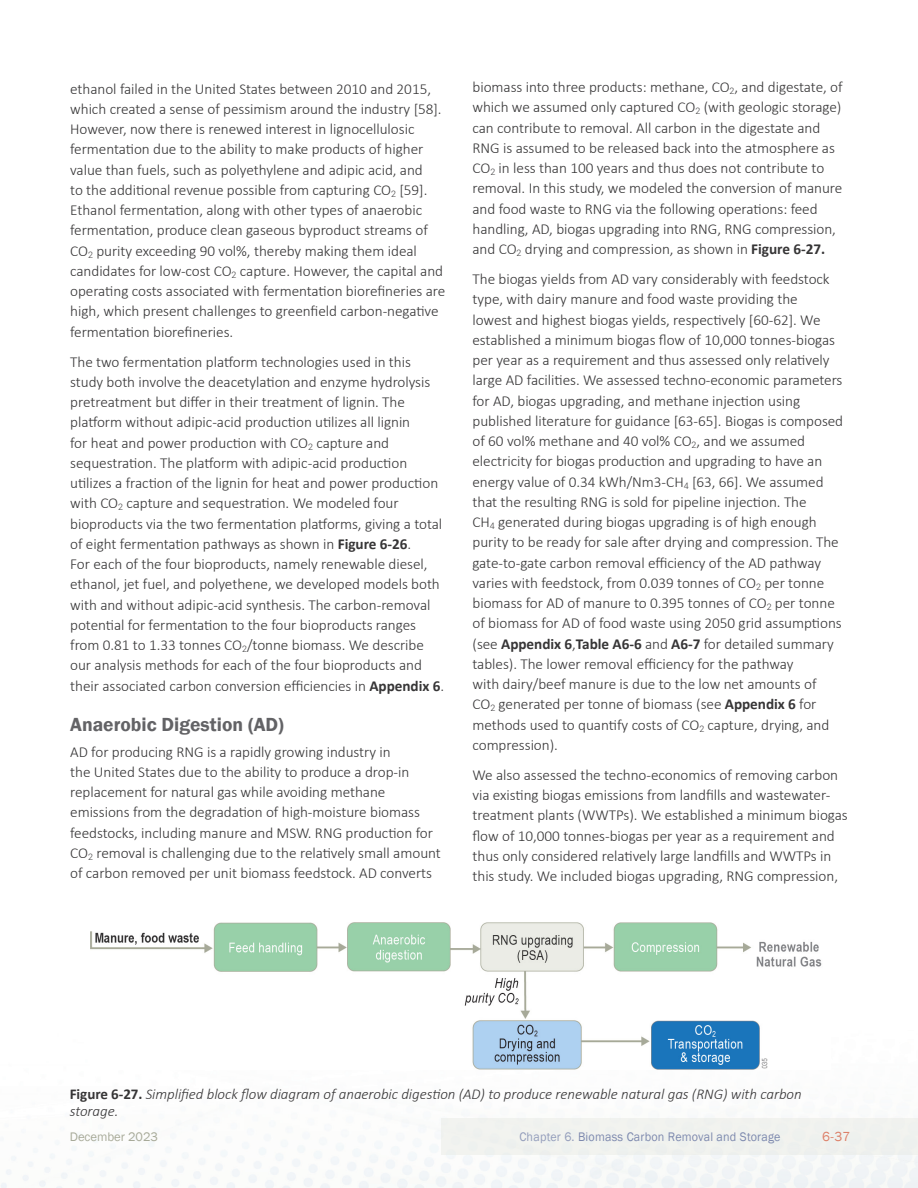
<style>
.page{position:relative;width:918px;height:1188px;background:#fff}
.page>*{position:absolute;margin:0;border:0;box-sizing:border-box;transform-origin:0 0}
._00_Heading-03_GREP{font:600 19.5px "Franklin Gothic";color:#636366}
._05_text_with_GREP_styles{font:300 15.15px/20.2px "Calibri";letter-spacing:-.005em;color:#363536}
._09_Figure_with_GREP{font:italic 300 15px/17.2px "Calibri";letter-spacing:-.005em;color:#363536}
.t1{font:13.5px "Franklin Gothic";color:#dc7f68}
.t2{font:12.75px "Franklin Gothic";letter-spacing:.015em;color:#7d89ae;scale:.95 1}
.t3{font:12.75px "Franklin Gothic";letter-spacing:-.005em;color:#a7aa99}
.s1{font-weight:700}
.s2{font-weight:700;font-style:normal}
.s3{color:#939dbb}
</style>
<div class="page">
<div style="left:441px;top:1118px;width:477px;height:36px;background:#f0f2ee"></div>
<img style="left:90px;top:923px;width:732px;height:147px">
<p class="_05_text_with_GREP_styles" style="left:70px;top:78px;width:377px">ethanol failed in the United States between 2010 and 2015, which created a sense of pessimism around the industry [58].<br>However, now there is renewed interest in lignocellulosic fermentation due to the ability to make products of higher value than fuels, such as polyethylene and adipic acid, and<br>to the additional revenue possible from capturing CO<sub>2</sub> [59].<br>Ethanol fermentation, along with other types of anaerobic fermentation, produce clean gaseous byproduct streams of CO<sub>2</sub> purity exceeding 90 vol%, thereby making them ideal candidates for low-cost CO<sub>2</sub> capture. However, the capital and operating costs associated with fermentation biorefineries are high, which present challenges to greenfield carbon-negative fermentation biorefineries.</p>
<p class="_05_text_with_GREP_styles" style="left:70px;top:351px;width:375px">The two fermentation platform technologies used in this study both involve the deacetylation and enzyme hydrolysis pretreatment but differ in their treatment of lignin. The platform without adipic-acid production utilizes all lignin<br>for heat and power production with CO<sub>2</sub> capture and sequestration. The platform with adipic-acid production utilizes a fraction of the lignin for heat and power production with CO<sub>2</sub> capture and sequestration. We modeled four bioproducts via the two fermentation platforms, giving a total of eight fermentation pathways as shown in <span class="s1">Figure 6-26</span>.<br>For each of the four bioproducts, namely renewable diesel, ethanol, jet fuel, and polyethene, we developed models both with and without adipic-acid synthesis. The carbon-removal potential for fermentation to the four bioproducts ranges from 0.81 to 1.33 tonnes CO<sub>2</sub>/tonne biomass. We describe our analysis methods for each of the four bioproducts and their associated carbon conversion efficiencies in <span class="s1">Appendix 6</span>.</p>
<p class="_00_Heading-03_GREP" style="left:70px;top:713px;width:215px">Anaerobic Digestion (AD)</p>
<p class="_05_text_with_GREP_styles" style="left:70px;top:741px;width:372px">AD for producing RNG is a rapidly growing industry in<br>the United States due to the ability to produce a drop-in replacement for natural gas while avoiding methane emissions from the degradation of high-moisture biomass feedstocks, including manure and MSW. RNG production for CO<sub>2</sub> removal is challenging due to the relatively small amount of carbon removed per unit biomass feedstock. AD converts</p>
<p class="_05_text_with_GREP_styles" style="left:472px;top:77px;width:372px">biomass into three products: methane, CO<sub>2</sub>, and digestate, of which we assumed only captured CO<sub>2</sub> (with geologic storage) can contribute to removal. All carbon in the digestate and RNG is assumed to be released back into the atmosphere as CO<sub>2</sub> in less than 100 years and thus does not contribute to removal. In this study, we modeled the conversion of manure and food waste to RNG via the following operations: feed handling, AD, biogas upgrading into RNG, RNG compression, and CO<sub>2</sub> drying and compression, as shown in <span class="s1">Figure 6-27.</span></p>
<p class="_05_text_with_GREP_styles" style="left:472px;top:269px;width:372px">The biogas yields from AD vary considerably with feedstock type, with dairy manure and food waste providing the<br>lowest and highest biogas yields, respectively [60-62]. We established a minimum biogas flow of 10,000 tonnes-biogas per year as a requirement and thus assessed only relatively large AD facilities. We assessed techno-economic parameters for AD, biogas upgrading, and methane injection using published literature for guidance [63-65]. Biogas is composed of 60 vol% methane and 40 vol% CO<sub>2</sub>, and we assumed electricity for biogas production and upgrading to have an energy value of 0.34 kWh/Nm3-CH<sub>4</sub> [63, 66]. We assumed that the resulting RNG is sold for pipeline injection. The<br>CH<sub>4</sub> generated during biogas upgrading is of high enough purity to be ready for sale after drying and compression. The gate-to-gate carbon removal efficiency of the AD pathway varies with feedstock, from 0.039 tonnes of CO<sub>2</sub> per tonne biomass for AD of manure to 0.395 tonnes of CO<sub>2</sub> per tonne of biomass for AD of food waste using 2050 grid assumptions (see <span class="s1">Appendix 6</span>,<span class="s1">Table A6-6</span> and <span class="s1">A6-7</span> for detailed summary tables). The lower removal efficiency for the pathway<br>with dairy/beef manure is due to the low net amounts of<br>CO<sub>2</sub> generated per tonne of biomass (see <span class="s1">Appendix 6</span> for methods used to quantify costs of CO<sub>2</sub> capture, drying, and compression).</p>
<p class="_05_text_with_GREP_styles" style="left:472px;top:765px;width:377px">We also assessed the techno-economics of removing carbon via existing biogas emissions from landfills and wastewater&shy;treatment plants (WWTPs). We established a minimum biogas flow of 10,000 tonnes-biogas per year as a requirement and thus only considered relatively large landfills and WWTPs in this study. We included biogas upgrading, RNG compression,</p>
<p class="_09_Figure_with_GREP" style="left:70px;top:1085px;width:733px"><span class="s2">Figure 6-27.</span> Simplified block flow diagram of anaerobic digestion (AD) to produce renewable natural gas (RNG) with carbon storage.</p>
<p class="t3" style="left:70px;top:1129px;width:90px">December 2023</p>
<p class="t2" style="left:519px;top:1129px;width:276px"><span class="s3">Chapter 6.</span> Biomass Carbon Removal and Storage</p>
<p class="t1" style="left:822px;top:1128px;width:30px">6-37</p>
</div>
